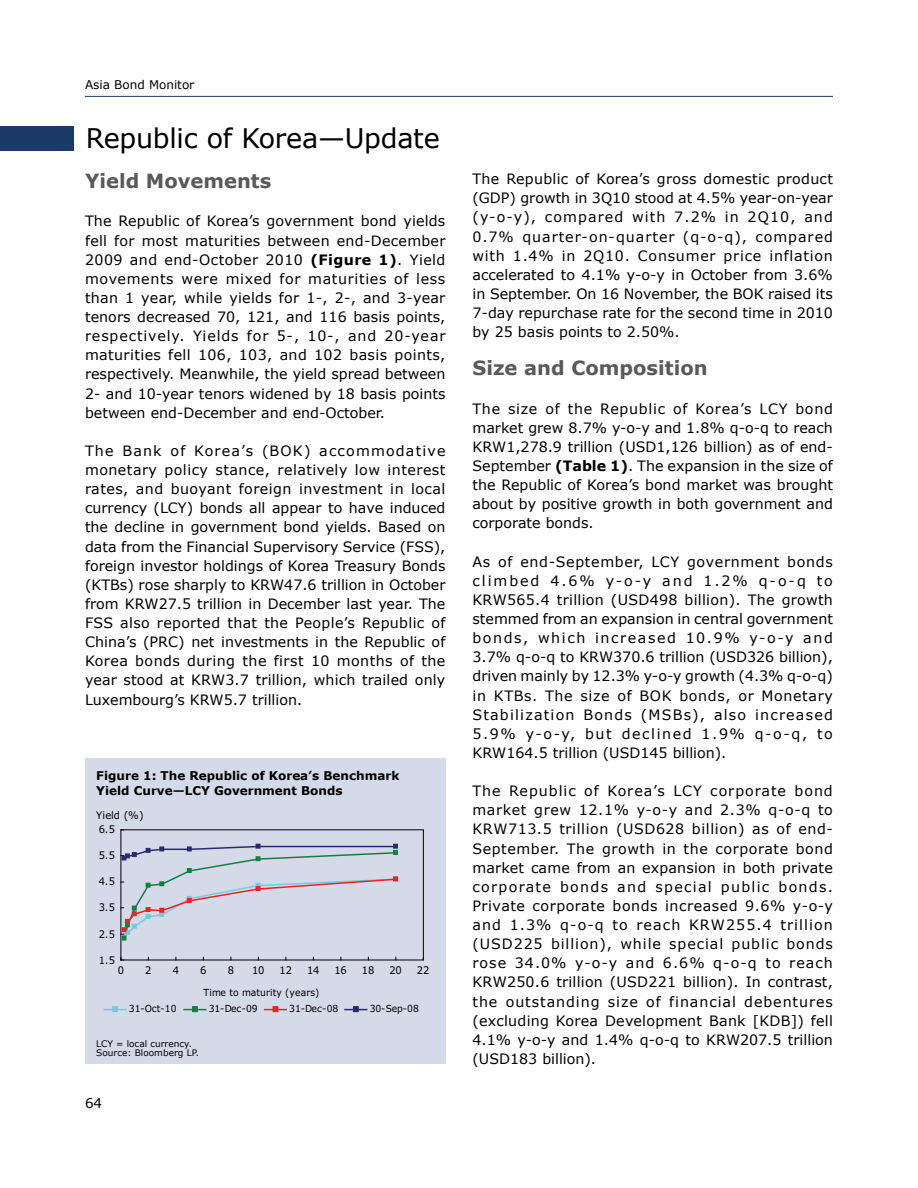
<style>
.page{position:relative;width:918px;height:1188px;background:#fff}
.page>*{position:absolute;margin:0;border:0;box-sizing:border-box;transform-origin:0 0}
.t1{font:27px "Verdana";letter-spacing:-.01em;color:#000}
.t2{font:700 19.5px "Verdana";color:#58595b}
.t3{font:14.25px/19px "Verdana";color:#000;text-align:justify}
.t4{font:13.5px "Verdana";color:#000}
.t5{font:700 12px/15px "Verdana";color:#000}
.t6{font:12px "Verdana";color:#000}
.t7{font:10.5px "Verdana";letter-spacing:-.015em;color:#000;scale:.94 1}
.t8{font:9.75px "Verdana";letter-spacing:-.01em;color:#000;scale:.94 1}
.t9{font:9px/9px "Verdana";color:#000}
.s1{font-weight:700}
</style>
<div class="page">
<hr style="left:85px;top:96px;width:748px;height:1px;background:#1a3a67">
<div style="left:0;top:126px;width:74px;height:25px;background:#1a3a67"></div>
<div style="left:85px;top:758px;width:361px;height:306px;background:#d5dae8"></div>
<svg style="left:121px;top:844px;width:277px;height:97px"></svg>
<svg style="left:104px;top:1006px;width:22px;height:6px"></svg>
<svg style="left:184px;top:1006px;width:22px;height:6px"></svg>
<svg style="left:265px;top:1006px;width:21px;height:6px"></svg>
<svg style="left:345px;top:1006px;width:22px;height:6px"></svg>
<p class="t6" style="left:85px;top:77px;width:111px">Asia Bond Monitor</p>
<p class="t1" style="left:86px;top:121px;width:355px">Republic of Korea—Update</p>
<p class="t2" style="left:85px;top:169px;width:188px">Yield Movements</p>
<p class="t3" style="left:85px;top:211px;width:362px">The Republic of Korea’s government bond yields fell for most maturities between end-December 2009 and end-October 2010 <span class="s1">(Figure 1)</span>. Yield movements were mixed for maturities of less than 1 year, while yields for 1-, 2-, and 3-year tenors decreased 70, 121, and 116 basis points, respectively. Yields for 5-, 10-, and 20-year maturities fell 106, 103, and 102 basis points, respectively. Meanwhile, the yield spread between 2- and 10-year tenors widened by 18 basis points between end-December and end-October.</p>
<p class="t3" style="left:85px;top:441px;width:362px">The Bank of Korea’s (BOK) accommodative monetary policy stance, relatively low interest rates, and buoyant foreign investment in local currency (LCY) bonds all appear to have induced the decline in government bond yields. Based on data from the Financial Supervisory Service (FSS), foreign investor holdings of Korea Treasury Bonds (KTBs) rose sharply to KRW47.6 trillion in October from KRW27.5 trillion in December last year. The FSS also reported that the People’s Republic of China’s (PRC) net investments in the Republic of Korea bonds during the first 10 months of the year stood at KRW3.7 trillion, which trailed only Luxembourg’s KRW5.7 trillion.</p>
<p class="t5" style="left:96px;top:767px;width:305px">Figure 1: The Republic of Korea’s Benchmark<br>Yield Curve—LCY Government Bonds</p>
<p class="t7" style="left:96px;top:808px;width:52px">Yield (%)</p>
<p class="t7" style="left:99px;top:823px;width:19px">6.5</p>
<p class="t7" style="left:99px;top:849px;width:19px">5.5</p>
<p class="t7" style="left:99px;top:875px;width:19px">4.5</p>
<p class="t7" style="left:99px;top:901px;width:19px">3.5</p>
<p class="t7" style="left:99px;top:927px;width:19px">2.5</p>
<p class="t7" style="left:99px;top:953px;width:19px">1.5</p>
<p class="t7" style="left:118px;top:963px;width:8px">0</p>
<p class="t7" style="left:145px;top:963px;width:8px">2</p>
<p class="t7" style="left:173px;top:963px;width:8px">4</p>
<p class="t7" style="left:200px;top:963px;width:8px">6</p>
<p class="t7" style="left:228px;top:963px;width:8px">8</p>
<p class="t7" style="left:252px;top:963px;width:15px">10</p>
<p class="t7" style="left:280px;top:963px;width:15px">12</p>
<p class="t7" style="left:307px;top:963px;width:15px">14</p>
<p class="t7" style="left:335px;top:963px;width:15px">16</p>
<p class="t7" style="left:362px;top:963px;width:15px">18</p>
<p class="t7" style="left:389px;top:963px;width:15px">20</p>
<p class="t7" style="left:417px;top:963px;width:15px">22</p>
<p class="t8" style="left:204px;top:986px;width:125px">Time to maturity (years)</p>
<p class="t8" style="left:129px;top:1003px;width:52px">31-Oct-10</p>
<p class="t8" style="left:209px;top:1003px;width:54px">31-Dec-09</p>
<p class="t8" style="left:289px;top:1003px;width:54px">31-Dec-08</p>
<p class="t8" style="left:370px;top:1003px;width:54px">30-Sep-08</p>
<p class="t9" style="left:96px;top:1039px;width:104px">LCY = local currency.<br>Source: Bloomberg LP.</p>
<p class="t4" style="left:85px;top:1095px;width:19px">64</p>
<p class="t3" style="left:472px;top:169px;width:362px">The Republic of Korea’s gross domestic product (GDP) growth in 3Q10 stood at 4.5% year-on-year (y-o-y), compared with 7.2% in 2Q10, and 0.7% quarter-on-quarter (q-o-q), compared with 1.4% in 2Q10. Consumer price inflation accelerated to 4.1% y-o-y in October from 3.6% in September. On 16 November, the BOK raised its 7-day repurchase rate for the second time in 2010 by 25 basis points to 2.50%.</p>
<p class="t2" style="left:472px;top:356px;width:237px">Size and Composition</p>
<p class="t3" style="left:472px;top:399px;width:362px">The size of the Republic of Korea’s LCY bond market grew 8.7% y-o-y and 1.8% q-o-q to reach KRW1,278.9 trillion (USD1,126 billion) as of end-September <span class="s1">(Table 1)</span>. The expansion in the size of the Republic of Korea’s bond market was brought about by positive growth in both government and corporate bonds.</p>
<p class="t3" style="left:472px;top:552px;width:362px">As of end-September, LCY government bonds climbed 4.6% y-o-y and 1.2% q-o-q to KRW565.4 trillion (USD498 billion). The growth stemmed from an expansion in central government bonds, which increased 10.9% y-o-y and 3.7% q-o-q to KRW370.6 trillion (USD326 billion), driven mainly by 12.3% y-o-y growth (4.3% q-o-q) in KTBs. The size of BOK bonds, or Monetary Stabilization Bonds (MSBs), also increased 5.9% y-o-y, but declined 1.9% q-o-q, to KRW164.5 trillion (USD145 billion).</p>
<p class="t3" style="left:472px;top:781px;width:362px">The Republic of Korea’s LCY corporate bond market grew 12.1% y-o-y and 2.3% q-o-q to KRW713.5 trillion (USD628 billion) as of end-September. The growth in the corporate bond market came from an expansion in both private corporate bonds and special public bonds.<br>Private corporate bonds increased 9.6% y-o-y and 1.3% q-o-q to reach KRW255.4 trillion (USD225 billion), while special public bonds rose 34.0% y-o-y and 6.6% q-o-q to reach KRW250.6 trillion (USD221 billion). In contrast, the outstanding size of financial debentures (excluding Korea Development Bank [KDB]) fell 4.1% y-o-y and 1.4% q-o-q to KRW207.5 trillion (USD183 billion).</p>
</div>
